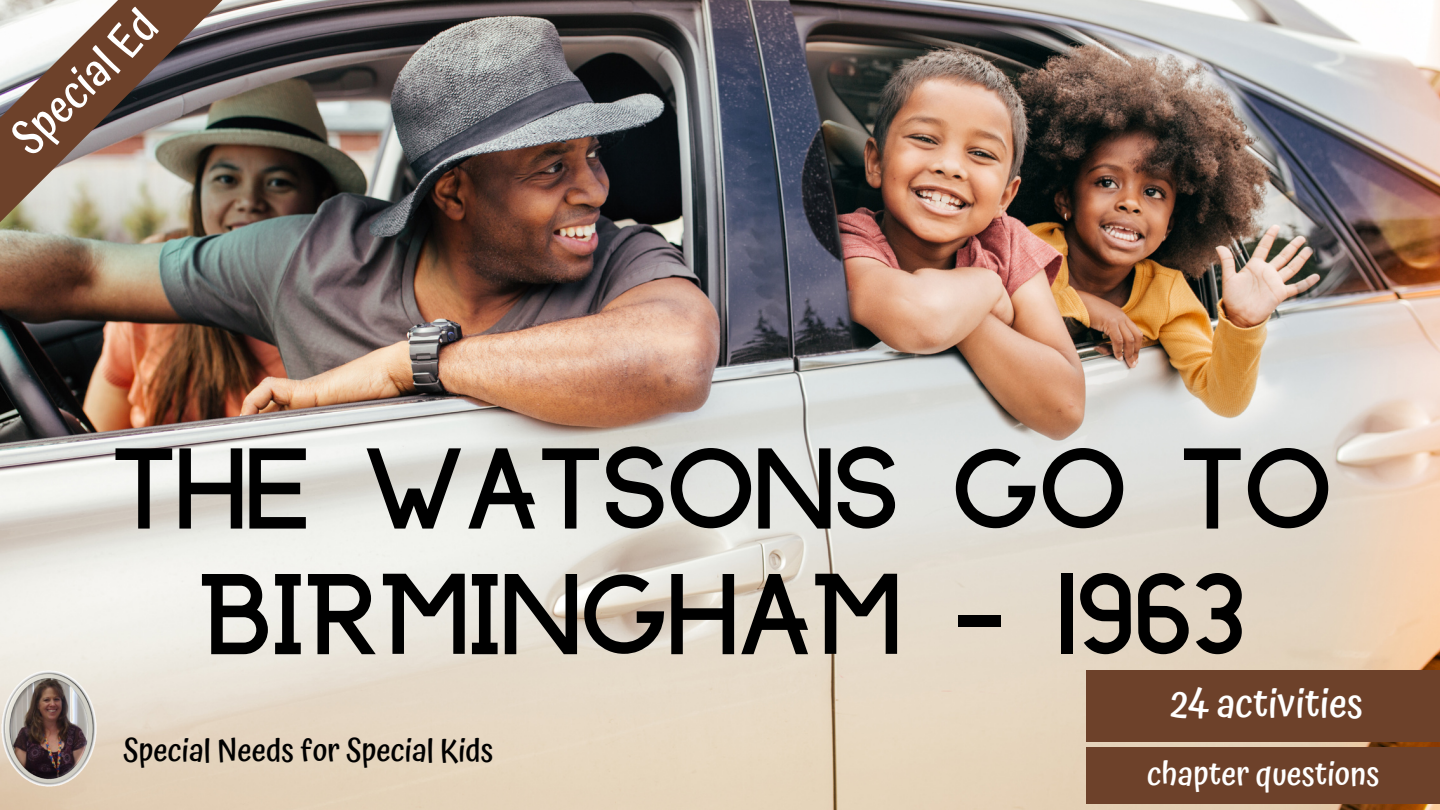
<style>
.page{position:relative;width:1440px;height:810px;background:#fff}
.page>*{position:absolute;margin:0;border:0;box-sizing:border-box;transform-origin:0 0}
.t1{font:900 90px/125.6px "Anchorage";color:#000;text-align:center}
.t2{font:500 45.12px "Atma";color:#fff}
.t3{font:500 39.38px "Atma";color:#fff}
.t4{font:500 32.5px "Atma";color:#fff}
.t5{font:500 31.25px "Atma";color:#000}
</style>
<div class="page">
<img style="left:0;top:0;width:1440px;height:810px">
<img style="left:0;top:670px;width:97px;height:118px">
<img style="left:0;top:0;width:253px;height:241px">
<div style="left:1087px;top:747px;width:353px;height:56px;background:#6d412a"></div>
<div style="left:1087px;top:670px;width:353px;height:71px;background:#6d412a"></div>
<p class="t2" style="left:1px;top:127px;width:184px;rotate:-45deg">Special Ed</p>
<p class="t1" style="left:112px;top:440px;width:1221px">THE WATSONS GO TO<br>BIRMINGHAM - 1963</p>
<p class="t5" style="left:123px;top:732px;width:372px">Special Needs for Special Kids</p>
<p class="t3" style="left:1171px;top:680px;width:194px">24 activities</p>
<p class="t4" style="left:1147px;top:754px;width:234px">chapter questions</p>
</div>
